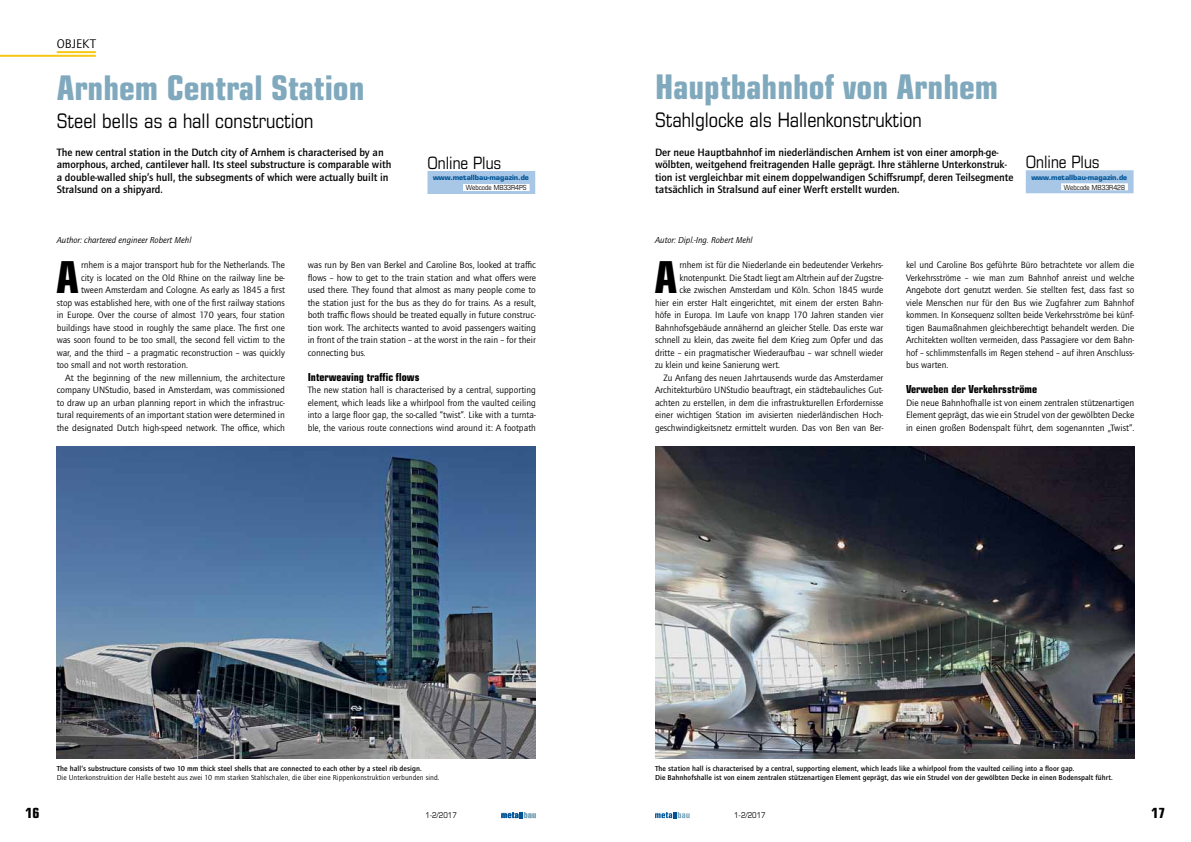
<style>
.page{position:relative;width:1191px;height:842px;background:#fff}
.page>*{position:absolute;margin:0;border:0;box-sizing:border-box;transform-origin:0 0}
.t1{font:700 condensed 44px "Eurostile LT Std";color:#000}
.t2{font:700 condensed 34px "Eurostile LT Std";color:#80a9bd}
.t3{font:condensed 20px "Eurostile LT Std";color:#000}
.t4{font:condensed 17px "Eurostile LT Std";color:#000}
.t5{font:700 condensed 14px "Eurostile LT Std";color:#000}
.t6{font:13px "Quay Sans ITC Std";color:#000}
.t7{font:500 11px/12.5px "Quay Sans ITC Std";color:#000}
.t8{font:700 condensed 11px "Eurostile LT Std";color:#000}
.t9{font:9.5px/12.5px "Quay Sans ITC Std";color:#000;text-align:justify}
.t10{font:italic 9px "Quay Sans ITC Std";color:#000}
.t11{font:condensed 8px "Eurostile LT Std";color:#000}
.t12{font:500 7.5px/9.5px "Quay Sans ITC Std";letter-spacing:.01em;color:#000}
.t13{font:7.5px "Quay Sans ITC Std";letter-spacing:.01em;color:#000}
.t14{font:700 7px "Eurostile LT Std";letter-spacing:-.005em;color:#005496}
.t15{font:condensed 7px "Eurostile LT Std";color:#000}
</style>
<div class="page">
<svg style="left:655px;top:812px;width:34px;height:6px"></svg>
<hr style="left:0;top:55px;width:96px;height:2px;background:#f8c811">
<hr style="left:57px;top:51px;width:39px;height:2px;background:#f8c811">
<svg style="left:501px;top:812px;width:35px;height:6px"></svg>
<div style="left:427px;top:171px;width:108px;height:23px;background:#a8c7e6"></div>
<div style="left:463px;top:184px;width:66px;height:7px;background:#fff"></div>
<div style="left:1025px;top:170px;width:108px;height:23px;background:#a8c7e6"></div>
<div style="left:1061px;top:183px;width:66px;height:7px;background:#fff"></div>
<img style="left:57px;top:446px;width:479px;height:312px">
<img style="left:655px;top:446px;width:479px;height:312px">
<h3 class="t6" style="left:57px;top:37px;width:41px">OBJEKT</h3>
<h2 class="t2" style="left:57px;top:67px;width:309px">Arnhem Central Station</h2>
<h2 class="t2" style="left:655px;top:66px;width:345px">Hauptbahnhof von Arnhem</h2>
<h3 class="t3" style="left:57px;top:109px;width:258px">Steel bells as a hall construction</h3>
<p class="t7" style="left:57px;top:146px;width:336px">The new central station in the Dutch city of Arnhem is characterised by an amorphous, arched, cantilever hall. Its steel substructure is comparable with a double-walled ship’s hull, the subsegments of which were actually built in Stralsund on a shipyard.</p>
<h3 class="t4" style="left:427px;top:153px;width:76px">Online Plus</h3>
<p class="t14" style="left:433px;top:173px;width:97px">www.metallbau-magazin.de</p>
<p class="t15" style="left:466px;top:184px;width:62px">Webcode MB33R4PS</p>
<h3 class="t3" style="left:655px;top:108px;width:268px">Stahlglocke als Hallenkonstruktion</h3>
<p class="t7" style="left:655px;top:146px;width:360px">Der neue Hauptbahnhof im niederländischen Arnhem ist von einer amorph-ge&shy;wölbten, weitgehend freitragenden Halle geprägt. Ihre stählerne Unterkonstruk&shy;tion ist vergleichbar mit einem doppelwandigen Schiffsrumpf, deren Teilsegmente tatsächlich in Stralsund auf einer Werft erstellt wurden.</p>
<h3 class="t4" style="left:1025px;top:152px;width:76px">Online Plus</h3>
<p class="t14" style="left:1031px;top:173px;width:97px">www.metallbau-magazin.de</p>
<p class="t15" style="left:1064px;top:183px;width:63px">Webcode MB33R428</p>
<p class="t10" style="left:57px;top:235px;width:136px">Author: chartered engineer Robert Mehl</p>
<p class="t10" style="left:655px;top:235px;width:99px">Autor: Dipl.-Ing. Robert Mehl</p>
<h1 class="t1" style="left:56px;top:251px;width:24px">A</h1>
<p class="t9" style="left:81px;top:259px;width:205px">rnhem is a major transport hub for the Netherlands. The</p>
<p class="t9" style="left:81px;top:271px;width:205px">city is located on the Old Rhine on the railway line be-</p>
<p class="t9" style="left:81px;top:284px;width:205px">tween Amsterdam and Cologne. As early as 1845 a first</p>
<p class="t9" style="left:57px;top:296px;width:230px">stop was established here, with one of the first railway stations</p>
<p class="t9" style="left:57px;top:309px;width:230px">in Europe. Over the course of almost 170 years, four station</p>
<p class="t9" style="left:57px;top:321px;width:230px">buildings have stood in roughly the same place. The first one</p>
<p class="t9" style="left:57px;top:334px;width:230px">was soon found to be too small, the second fell victim to the</p>
<p class="t9" style="left:57px;top:346px;width:230px">war, and the third – a pragmatic reconstruction – was quickly</p>
<p class="t9" style="left:57px;top:359px;width:133px">too small and not worth restoration.</p>
<p class="t9" style="left:65px;top:371px;width:221px">At the beginning of the new millennium, the architecture</p>
<p class="t9" style="left:57px;top:384px;width:230px">company UNStudio, based in Amsterdam, was commissioned</p>
<p class="t9" style="left:57px;top:396px;width:230px">to draw up an urban planning report in which the infrastruc-</p>
<p class="t9" style="left:57px;top:409px;width:230px">tural requirements of an important station were determined in</p>
<p class="t9" style="left:57px;top:421px;width:230px">the designated Dutch high-speed network. The office, which</p>
<p class="t9" style="left:308px;top:259px;width:230px">was run by Ben van Berkel and Caroline Bos, looked at traffic flows – how to get to the train station and what offers were used there. They found that almost as many people come to the station just for the bus as they do for trains. As a result, both traffic flows should be treated equally in future construc&shy;tion work. The architects wanted to avoid passengers waiting in front of the train station – at the worst in the rain – for their connecting bus.</p>
<p class="t8" style="left:308px;top:370px;width:113px">Interweaving traffic flows</p>
<p class="t9" style="left:308px;top:384px;width:230px">The new station hall is characterised by a central, supporting element, which leads like a whirlpool from the vaulted ceiling into a large floor gap, the so-called “twist”. Like with a turnta&shy;ble, the various route connections wind around it: A footpath</p>
<h1 class="t1" style="left:654px;top:251px;width:24px">A</h1>
<p class="t9" style="left:679px;top:259px;width:205px">rnhem ist für die Niederlande ein bedeutender Verkehrs-</p>
<p class="t9" style="left:679px;top:271px;width:205px">knotenpunkt. Die Stadt liegt am Altrhein auf der Zugstre-</p>
<p class="t9" style="left:679px;top:284px;width:205px">cke zwischen Amsterdam und Köln. Schon 1845 wurde</p>
<p class="t9" style="left:655px;top:296px;width:230px">hier ein erster Halt eingerichtet, mit einem der ersten Bahn-</p>
<p class="t9" style="left:655px;top:309px;width:230px">höfe in Europa. Im Laufe von knapp 170 Jahren standen vier</p>
<p class="t9" style="left:655px;top:321px;width:230px">Bahnhofsgebäude annähernd an gleicher Stelle. Das erste war</p>
<p class="t9" style="left:655px;top:334px;width:230px">schnell zu klein, das zweite fiel dem Krieg zum Opfer und das</p>
<p class="t9" style="left:655px;top:346px;width:230px">dritte – ein pragmatischer Wiederaufbau – war schnell wieder</p>
<p class="t9" style="left:655px;top:359px;width:127px">zu klein und keine Sanierung wert.</p>
<p class="t9" style="left:663px;top:371px;width:221px">Zu Anfang des neuen Jahrtausends wurde das Amsterdamer</p>
<p class="t9" style="left:655px;top:384px;width:230px">Architekturbüro UNStudio beauftragt, ein städtebauliches Gut-</p>
<p class="t9" style="left:655px;top:396px;width:230px">achten zu erstellen, in dem die infrastrukturellen Erfordernisse</p>
<p class="t9" style="left:655px;top:409px;width:230px">einer wichtigen Station im avisierten niederländischen Hoch-</p>
<p class="t9" style="left:655px;top:421px;width:230px">geschwindigkeitsnetz ermittelt wurden. Das von Ben van Ber-</p>
<p class="t9" style="left:906px;top:259px;width:230px">kel und Caroline Bos geführte Büro betrachtete vor allem die Verkehrsströme – wie man zum Bahnhof anreist und welche Angebote dort genutzt werden. Sie stellten fest, dass fast so viele Menschen nur für den Bus wie Zugfahrer zum Bahnhof kommen. In Konsequenz sollten beide Verkehrsströme bei künf&shy;tigen Baumaßnahmen gleichberechtigt behandelt werden. Die Architekten wollten vermeiden, dass Passagiere vor dem Bahn&shy;hof – schlimmstenfalls im Regen stehend – auf ihren Anschluss&shy;bus warten.</p>
<p class="t8" style="left:906px;top:382px;width:133px">Verweben der Verkehrsströme</p>
<p class="t9" style="left:906px;top:396px;width:230px">Die neue Bahnhofhalle ist von einem zentralen stützenartigen Element geprägt, das wie ein Strudel von der gewölbten Decke in einen großen Bodenspalt führt, dem sogenannten „Twist“.</p>
<p class="t12" style="left:57px;top:764px;width:366px">The hall‘s substructure consists of two 10 mm thick steel shells that are connected to each other by a steel rib design.</p>
<p class="t13" style="left:57px;top:774px;width:384px">Die Unterkonstruktion der Halle besteht aus zwei 10 mm starken Stahlschalen, die über eine Rippenkonstruktion verbunden sind.</p>
<p class="t12" style="left:655px;top:764px;width:459px">The station hall is characterised by a central, supporting element, which leads like a whirlpool from the vaulted ceiling into a floor gap.<br>Die Bahnhofshalle ist von einem zentralen stützenartigen Element geprägt, das wie ein Strudel von der gewölbten Decke in einen Bodenspalt führt.</p>
<h3 class="t5" style="left:26px;top:804px;width:16px">16</h3>
<p class="t11" style="left:734px;top:810px;width:33px">1-2/2017</p>
<h3 class="t5" style="left:1151px;top:804px;width:15px">17</h3>
<p class="t11" style="left:425px;top:810px;width:33px">1-2/2017</p>
</div>
